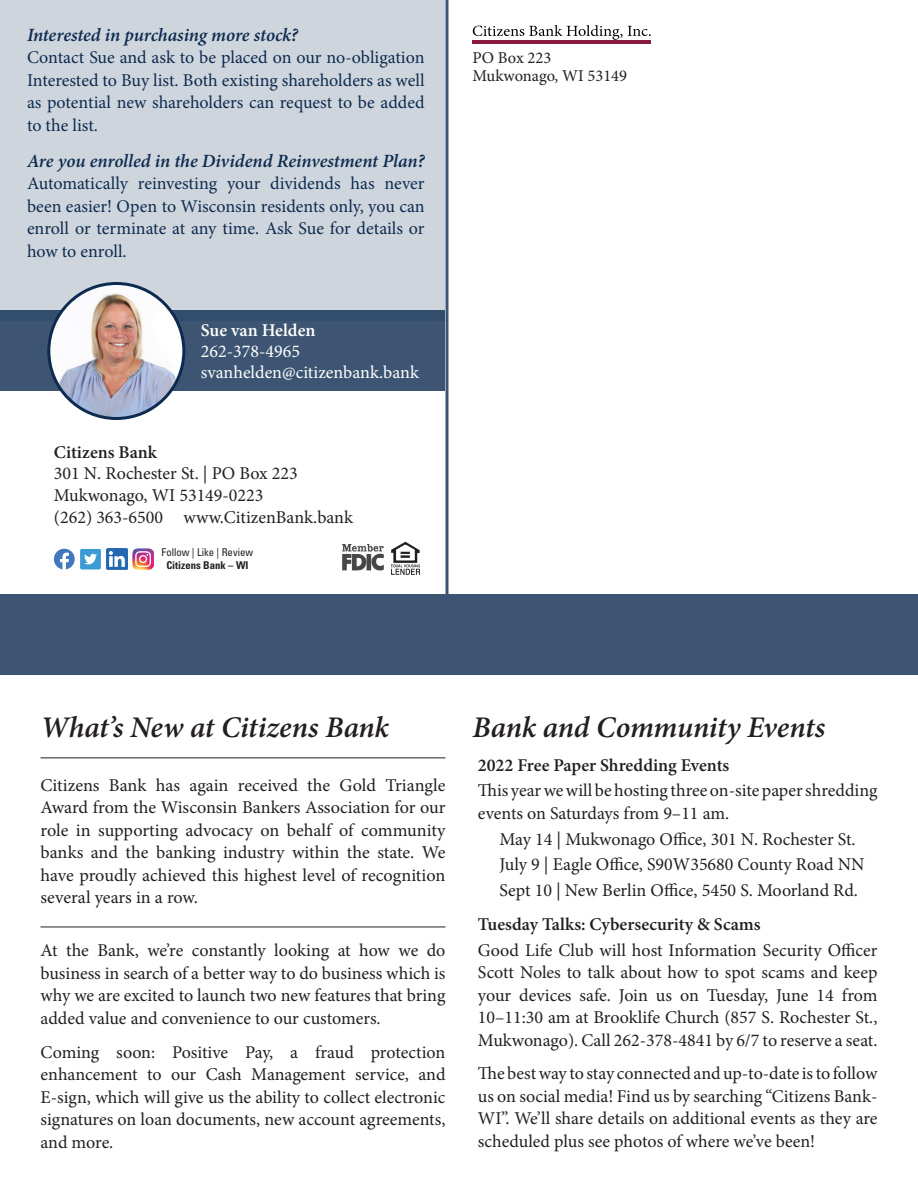
<style>
.page{position:relative;width:918px;height:1188px;background:#fff}
.page>*{position:absolute;margin:0;border:0;box-sizing:border-box;transform-origin:0 0}
.t1{font:italic 600 30px "Minion Pro";letter-spacing:-.005em;color:#231f20}
.t2{font:italic 600 18.75px "Minion Pro";letter-spacing:-.005em;color:#0d2b51}
.t3{font:18px/22.5px "Minion Pro";color:#231f20;text-align:justify}
.t4{font:18px/22.5px "Minion Pro";letter-spacing:-.005em;color:#0d2b51;text-align:justify}
.t5{font:600 18px "Minion Pro";color:#231f20}
.t6{font:18px/21.3px "Minion Pro";color:#fff}
.t7{font:600 18px "Minion Pro";letter-spacing:-.005em;color:#fff}
.t8{font:16.5px/18px "Minion Pro";color:#231f20}
.t9{font:condensed 10.65px "Univers LT Std";color:#231f20}
.t10{font:700 condensed 10.65px "Univers LT Std";color:#231f20}
</style>
<div class="page">
<div style="left:0;top:0;width:446px;height:321px;background:#cfd5dc"></div>
<div style="left:0;top:594px;width:918px;height:81px;background:#3d5573"></div>
<div style="left:0;top:310px;width:446px;height:82px;background:#3d5573"></div>
<img style="left:49px;top:284px;width:135px;height:134px;border-radius:67px">
<div style="left:47px;top:282px;width:138px;height:138px;border:3px solid #0d2b51;border-radius:50%"></div>
<hr style="left:472px;top:41px;width:179px;height:3px;background:#8a1b40">
<svg style="left:473px;top:25px;width:178px;height:15px"></svg>
<img style="left:133px;top:549px;width:20px;height:21px">
<img style="left:106px;top:548px;width:21px;height:21px">
<svg style="left:54px;top:549px;width:47px;height:21px"></svg>
<hr style="left:446px;top:0;width:2px;height:594px;background:#0d2b51">
<img style="left:342px;top:545px;width:42px;height:26px">
<img style="left:391px;top:541px;width:30px;height:34px">
<hr style="left:40px;top:927px;width:406px;height:1px;background:#231f20">
<hr style="left:40px;top:758px;width:406px;height:1px;background:#231f20">
<p class="t2" style="left:27px;top:21px;width:273px">Interested in purchasing more stock?</p>
<p class="t4" style="left:27px;top:46px;width:399px">Contact Sue and ask to be placed on our no-obligation Interested to Buy list. Both existing shareholders as well as potential new shareholders can request to be added to the list.</p>
<p class="t2" style="left:27px;top:147px;width:399px">Are you enrolled in the Dividend Reinvestment Plan?</p>
<p class="t4" style="left:27px;top:172px;width:399px">Automatically reinvesting your dividends has never been easier! Open to Wisconsin residents only, you can enroll or terminate at any time. Ask Sue for details or how to enroll.</p>
<p class="t7" style="left:201px;top:317px;width:116px">Sue van Helden</p>
<p class="t6" style="left:201px;top:341px;width:220px">262-378-4965 svanhelden@citizenbank.bank</p>
<p class="t5" style="left:54px;top:439px;width:105px">Citizens Bank</p>
<p class="t3" style="left:54px;top:463px;width:301px;line-height:21.8px;text-align:left">301 N. Rochester St. | PO Box 223<br>Mukwonago, WI 53149-0223<br>(262) 363-6500 www.CitizenBank.bank</p>
<p class="t9" style="left:162px;top:546px;width:93px">Follow | Like | Review</p>
<p class="t10" style="left:166px;top:559px;width:84px">Citizens Bank – WI</p>
<p class="t8" style="left:472px;top:49px;width:156px">PO Box 223<br>Mukwonago, WI 53149</p>
<h1 class="t1" style="left:40px;top:707px;width:350px">What’s New at Citizens Bank</h1>
<p class="t3" style="left:40px;top:774px;width:407px">Citizens Bank has again received the Gold Triangle Award from the Wisconsin Bankers Association for our role in supporting advocacy on behalf of community banks and the banking industry within the state. We have proudly achieved this highest level of recognition several years in a row.</p>
<p class="t3" style="left:40px;top:939px;width:407px">At the Bank, we’re constantly looking at how we do business in search of a better way to do business which is why we are excited to launch two new features that bring added value and convenience to our customers.</p>
<p class="t3" style="left:40px;top:1041px;width:407px">Coming soon: Positive Pay, a fraud protection enhancement to our Cash Management service, and E-sign, which will give us the ability to collect electronic signatures on loan documents, new account agreements, and more.</p>
<h1 class="t1" style="left:472px;top:707px;width:354px">Bank and Community Events</h1>
<p class="t5" style="left:478px;top:752px;width:253px">2022 Free Paper Shredding Events</p>
<p class="t3" style="left:478px;top:779px;width:401px">This year we will be hosting three on-site paper shredding events on Saturdays from 9–11 am.</p>
<p class="t3" style="left:500px;top:826px;width:367px;line-height:25.8px;text-align:left">May 14 | Mukwonago Office, 301 N. Rochester St.<br>July 9 | Eagle Office, S90W35680 County Road NN<br>Sept 10 | New Berlin Office, 5450 S. Moorland Rd.</p>
<p class="t5" style="left:478px;top:912px;width:284px">Tuesday Talks: Cybersecurity &amp; Scams</p>
<p class="t3" style="left:478px;top:939px;width:401px">Good Life Club will host Information Security Officer Scott Noles to talk about how to spot scams and keep your devices safe. Join us on Tuesday, June 14 from 10–11:30 am at Brooklife Church (857 S. Rochester St., Mukwonago). Call 262-378-4841 by 6/7 to reserve a seat.</p>
<p class="t3" style="left:478px;top:1063px;width:401px">The best way to stay connected and up-to-date is to follow us on social media! Find us by searching “Citizens Bank-WI”. We’ll share details on additional events as they are scheduled plus see photos of where we’ve been!</p>
</div>
